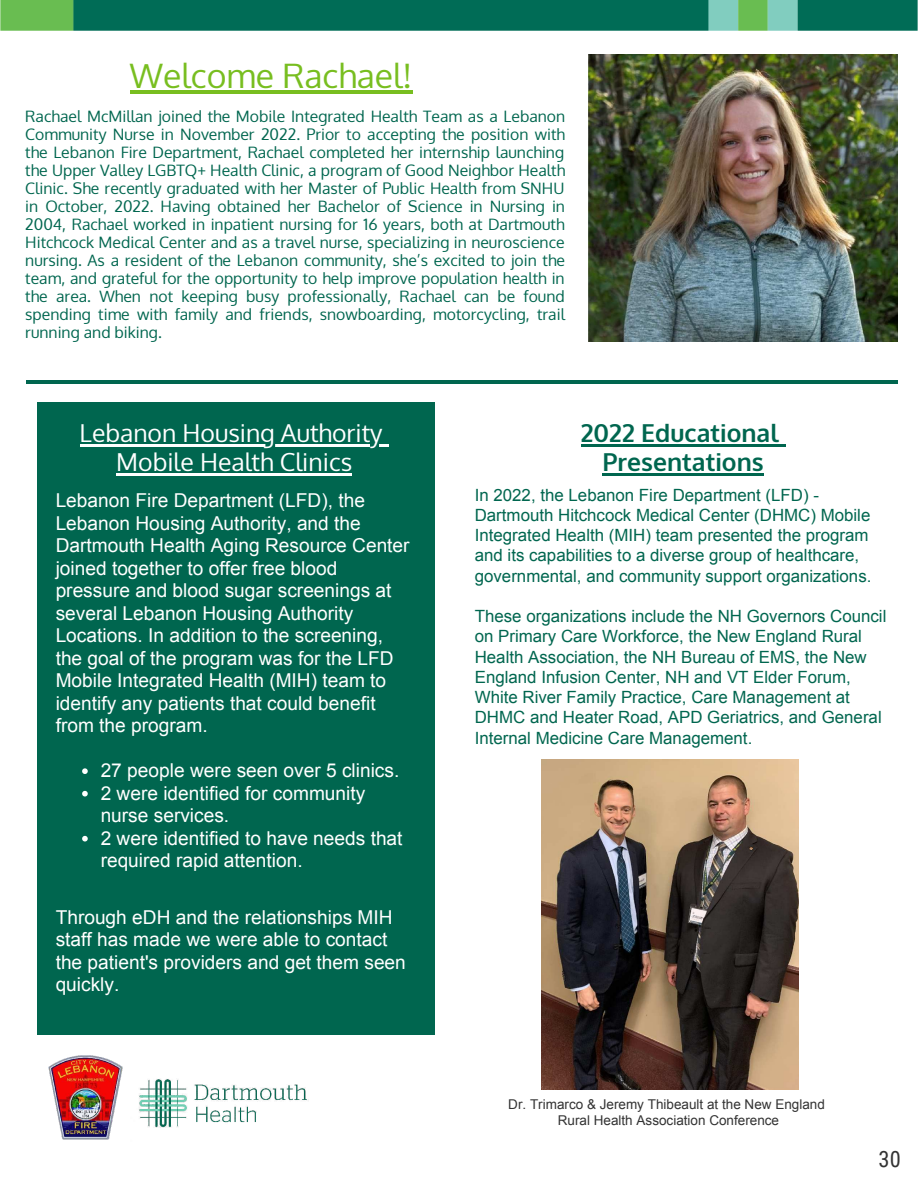
<style>
.page{position:relative;width:918px;height:1188px;background:#fff}
.page>*{position:absolute;margin:0;border:0;box-sizing:border-box;transform-origin:0 0}
.t1{font:33.75px "Oxygen";color:#78be20}
.t2{font:24.75px/29.2px "Oxygen";color:#fff;text-align:center}
.t3{font:700 24.75px/29.2px "Oxygen";color:#00664f;text-align:center}
.t4{font:22.5px "Roboto Condensed";color:#333}
.t5{font:19.2px/22.5px "Arial";color:#fff}
.t6{font:16.8px/20.2px "Arial";color:#00664f}
.t7{font:15.75px/18px "Oxygen";color:#00664f;text-align:justify}
.t8{font:13.5px/15.8px "Arial";color:#333;text-align:center}
</style>
<div class="page">
<img style="left:0;top:0;width:918px;height:30px">
<img style="left:139px;top:1079px;width:168px;height:49px">
<img style="left:48px;top:1055px;width:75px;height:85px">
<hr style="left:130px;top:90px;width:282px;height:3px;background:#78be20">
<img style="left:588px;top:54px;width:310px;height:287px">
<hr style="left:26px;top:380px;width:872px;height:4px;background:#00664f">
<div style="left:37px;top:403px;width:397px;height:632px;background:#00664f"></div>
<hr style="left:80px;top:444px;width:303px;height:3px;background:#fff">
<svg style="left:383px;top:444px;width:6px;height:3px"></svg>
<hr style="left:116px;top:474px;width:236px;height:2px;background:#fff">
<svg style="left:82px;top:768px;width:6px;height:6px"></svg>
<svg style="left:82px;top:791px;width:6px;height:5px"></svg>
<svg style="left:82px;top:836px;width:6px;height:6px"></svg>
<hr style="left:581px;top:444px;width:198px;height:3px;background:#00664f">
<svg style="left:779px;top:444px;width:6px;height:3px"></svg>
<hr style="left:602px;top:474px;width:162px;height:2px;background:#00664f">
<img style="left:541px;top:759px;width:257px;height:331px">
<h1 class="t1" style="left:130px;top:53px;width:284px">Welcome Rachael!</h1>
<p class="t7" style="left:25px;top:107px;width:541px">Rachael McMillan joined the Mobile Integrated Health Team as a Lebanon Community Nurse in November 2022. Prior to accepting the position with the Lebanon Fire Department, Rachael completed her internship launching the Upper Valley LGBTQ+ Health Clinic, a program of Good Neighbor Health Clinic. She recently graduated with her Master of Public Health from SNHU in October, 2022. Having obtained her Bachelor of Science in Nursing in 2004, Rachael worked in inpatient nursing for 16 years, both at Dartmouth Hitchcock Medical Center and as a travel nurse, specializing in neuroscience nursing. As a resident of the Lebanon community, she’s excited to join the team, and grateful for the opportunity to help improve population health in the area. When not keeping busy professionally, Rachael can be found spending time with family and friends, snowboarding, motorcycling, trail running and biking.</p>
<h2 class="t2" style="left:80px;top:419px;width:305px">Lebanon Housing Authority<br>Mobile Health Clinics</h2>
<p class="t5" style="left:56px;top:490px;width:355px">Lebanon Fire Department (LFD), the Lebanon Housing Authority, and the Dartmouth Health Aging Resource Center joined together to offer free blood pressure and blood sugar screenings at several Lebanon Housing Authority Locations. In addition to the screening, the goal of the program was for the LFD Mobile Integrated Health (MIH) team to identify any patients that could benefit from the program.</p>
<p class="t5" style="left:101px;top:760px;width:303px">27 people were seen over 5 clinics.<br>2 were identified for community nurse services.<br>2 were identified to have needs that required rapid attention.</p>
<p class="t5" style="left:56px;top:906px;width:352px">Through eDH and the relationships MIH staff has made we were able to contact the patient's providers and get them seen quickly.</p>
<h2 class="t3" style="left:581px;top:419px;width:200px">2022 Educational<br>Presentations</h2>
<p class="t6" style="left:475px;top:485px;width:398px">In 2022, the Lebanon Fire Department (LFD) - Dartmouth Hitchcock Medical Center (DHMC) Mobile Integrated Health (MIH) team presented the program and its capabilities to a diverse group of healthcare, governmental, and community support organizations.</p>
<p class="t6" style="left:475px;top:606px;width:413px">These organizations include the NH Governors Council on Primary Care Workforce, the New England Rural Health Association, the NH Bureau of EMS, the New England Infusion Center, NH and VT Elder Forum, White River Family Practice, Care Management at DHMC and Heater Road, APD Geriatrics, and General Internal Medicine Care Management.</p>
<p class="t8" style="left:508px;top:1097px;width:318px">Dr. Trimarco &amp; Jeremy Thibeault at the New England<br>Rural Health Association Conference</p>
<h3 class="t4" style="left:879px;top:1143px;width:24px">30</h3>
</div>
